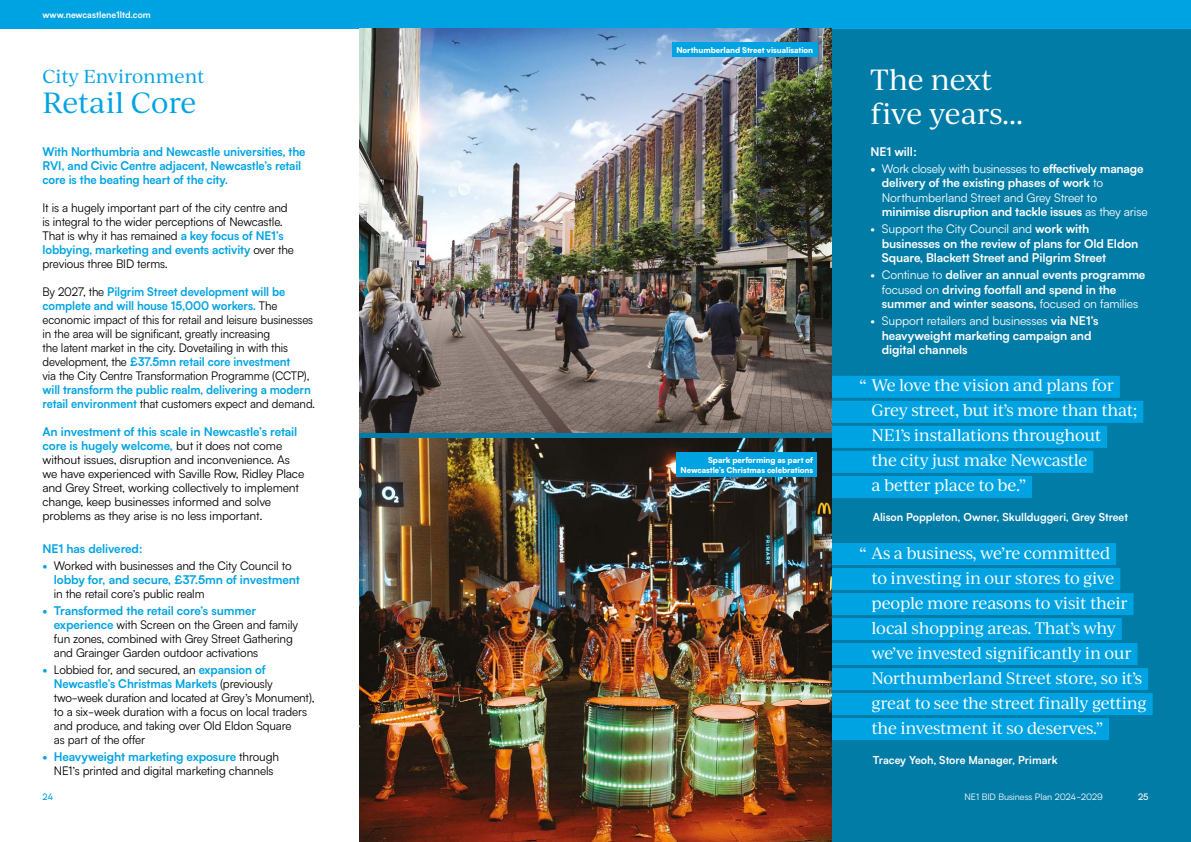
<style>
.page{position:relative;width:1191px;height:842px;background:#fff}
.page>*{position:absolute;margin:0;border:0;box-sizing:border-box;transform-origin:0 0}
.t1{font:28px/33.6px "Ivy Journal";letter-spacing:-.01em;color:#fff}
.t2{font:28px "Ivy Journal";letter-spacing:-.01em;color:#00a3e2}
.t3{font:18px "Ivy Journal";color:#00a3e2}
.t4{font:16px/25px "Ivy Journal";letter-spacing:-.02em;color:#fff}
.t5{font:12px/14px "Satoshi";letter-spacing:-.01em;color:#000}
.t6{font:700 12px/14.4px "Satoshi";letter-spacing:-.01em;color:#fff}
.t7{font:12px/14px "Satoshi";letter-spacing:-.01em;color:#000;scale:.95 1}
.t8{font:700 12px/14px "Satoshi";letter-spacing:-.01em;color:#00a3e2}
.t9{font:700 12px/14px "Satoshi";letter-spacing:-.01em;color:#00a3e2;scale:.95 1}
.t10{font:700 11px "Satoshi";color:#fff}
.t11{font:9px "Satoshi";color:#fff}
.t12{font:700 9px "Satoshi";color:#fff}
.t13{font:500 9px "Satoshi";color:#00a3e2}
.t14{font:500 9px "Satoshi";color:#fff}
.t15{font:900 8px/9.6px "Satoshi";letter-spacing:-.01em;color:#fff;text-align:right}
.s1{font-weight:700;color:#00a3e2}
.s2{font-weight:400;color:#000}
.s3{font-weight:400}
</style>
<div class="page">
<div style="left:359px;top:0;width:832px;height:842px;background:#007ca7"></div>
<div style="left:805px;top:376px;width:314px;height:22px;background:#00a3e2"></div>
<div style="left:805px;top:401px;width:338px;height:22px;background:#00a3e2"></div>
<div style="left:805px;top:426px;width:302px;height:22px;background:#00a3e2"></div>
<div style="left:805px;top:451px;width:288px;height:22px;background:#00a3e2"></div>
<div style="left:805px;top:476px;width:227px;height:22px;background:#00a3e2"></div>
<div style="left:805px;top:543px;width:311px;height:22px;background:#00a3e2"></div>
<div style="left:805px;top:568px;width:315px;height:22px;background:#00a3e2"></div>
<div style="left:805px;top:593px;width:328px;height:22px;background:#00a3e2"></div>
<div style="left:805px;top:618px;width:316px;height:22px;background:#00a3e2"></div>
<div style="left:805px;top:643px;width:332px;height:22px;background:#00a3e2"></div>
<div style="left:805px;top:668px;width:343px;height:22px;background:#00a3e2"></div>
<div style="left:805px;top:693px;width:347px;height:22px;background:#00a3e2"></div>
<div style="left:805px;top:718px;width:304px;height:22px;background:#00a3e2"></div>
<svg style="left:779px;top:432px;width:52px;height:6px"></svg>
<div style="left:0;top:0;width:1191px;height:28px;background:#00a3e2"></div>
<img style="left:359px;top:438px;width:472px;height:404px">
<div style="left:676px;top:452px;width:141px;height:25px;background:#00a3e2"></div>
<img style="left:359px;top:28px;width:472px;height:404px">
<div style="left:672px;top:43px;width:145px;height:14px;background:#00a3e2"></div>
<p class="t12" style="left:43px;top:8px;width:110px">www.newcastlene1ltd.com</p>
<p class="t15" style="left:676px;top:44px;width:138px">Northumberland Street visualisation</p>
<h2 class="t3" style="left:43px;top:64px;width:164px">City Environment</h2>
<h1 class="t2" style="left:43px;top:83px;width:155px">Retail Core</h1>
<h1 class="t1" style="left:870px;top:62px;width:154px">The next five years...</h1>
<p class="t8" style="left:43px;top:143px;width:264px">With Northumbria and Newcastle universities, the<br>RVI, and Civic Centre adjacent, Newcastle’s retail core is the beating heart of the city.</p>
<p class="t5" style="left:43px;top:200px;width:253px">It is a hugely important part of the city centre and is integral to the wider perceptions of Newcastle.<br>That is why it has remained <span class="s1">a key focus of NE1’s lobbying, marketing and events activity</span> over the previous three BID terms.</p>
<p class="t7" style="left:43px;top:284px;width:286px">By 2027, the <span class="s1">Pilgrim Street development will be complete and will house 15,000 workers.</span> The economic impact of this for retail and leisure businesses in the area will be significant, greatly increasing<br>the latent market in the city. Dovetailing in with this development, the <span class="s1">£37.5mn retail core investment<br></span>via the City Centre Transformation Programme (CCTP),</p>
<p class="t9" style="left:43px;top:381px;width:288px">will transform the public realm, delivering a modern retail environment <span class="s2">that customers expect and demand.</span></p>
<p class="t5" style="left:43px;top:424px;width:263px"><span class="s1">An investment of this scale in Newcastle’s retail core is hugely welcome,</span> but it does not come without issues, disruption and inconvenience. As we have experienced with Saville Row, Ridley Place and Grey Street, working collectively to implement change, keep businesses informed and solve problems as they arise is no less important.</p>
<p class="t8" style="left:43px;top:541px;width:102px">NE1 has delivered:</p>
<p class="t8" style="left:54px;top:558px;width:247px;text-indent:-11px">• <span class="s2">Worked with businesses and the City Council to </span>lobby for, and secure, £37.5mn of investment</p>
<p class="t5" style="left:54px;top:586px;width:152px">in the retail core’s public realm</p>
<p class="t5" style="left:54px;top:603px;width:246px;text-indent:-11px"><span class="s1">• Transformed the retail core’s summer experience</span> with Screen on the Green and family fun zones, combined with Grey Street Gathering and Grainger Garden outdoor activations</p>
<p class="t5" style="left:54px;top:662px;width:262px;text-indent:-11px"><span class="s1">•</span> Lobbied for, and secured, an <span class="s1">expansion of Newcastle’s Christmas Markets</span> (previously two-week duration and located at Grey’s Monument), to a six-week duration with a focus on local traders and produce, and taking over Old Eldon Square<br>as part of the offer</p>
<p class="t5" style="left:43px;top:749px;width:238px;text-align:center"><span class="s1">• Heavyweight marketing exposure</span> through<br>NE1’s printed and digital marketing channels</p>
<p class="t13" style="left:43px;top:790px;width:12px">24</p>
<p class="t15" style="left:680px;top:455px;width:134px">Spark performing as part of<br>Newcastle’s Christmas celebrations</p>
<p class="t6" style="left:870px;top:143px;width:48px">NE1 will:</p>
<p class="t6" style="left:882px;top:160px;width:267px;text-indent:-11px">• <span class="s3">Work closely with businesses to</span> effectively manage delivery of the existing phases of work <span class="s3">to Northumberland Street and Grey Street to </span>minimise disruption and tackle issues <span class="s3">as they arise</span></p>
<p class="t6" style="left:882px;top:221px;width:258px;text-indent:-11px"><span class="s3">• Support the City Council and</span> work with businesses on the review of plans for Old Eldon<br>Square, Blackett Street and Pilgrim Street</p>
<p class="t6" style="left:882px;top:267px;width:265px;text-indent:-11px"><span class="s3">• Continue to</span> deliver an annual events programme <span class="s3">focused on</span> driving footfall and spend in the summer and winter seasons, <span class="s3">focused on families</span></p>
<p class="t6" style="left:882px;top:313px;width:218px;text-indent:-11px"><span class="s3">• Support retailers and businesses</span> via NE1’s heavyweight marketing campaign and digital channels</p>
<h3 class="t4" style="left:871px;top:372px;width:267px;text-indent:-12px">“ We love the vision and plans for<br>Grey street, but it’s more than that;<br>NE1’s installations throughout<br>the city just make Newcastle<br>a better place to be.”</h3>
<p class="t10" style="left:873px;top:509px;width:257px">Alison Poppleton, Owner, Skullduggeri, Grey Street</p>
<p class="t4" style="left:871px;top:539px;width:277px;text-indent:-12px">“ As a business, we’re committed<br>to investing in our stores to give people more reasons to visit their local shopping areas. That’s why we’ve invested significantly in our Northumberland Street store, so it’s great to see the street finally getting the investment it so deserves.”</p>
<p class="t10" style="left:873px;top:751px;width:186px">Tracey Yeoh, Store Manager, Primark</p>
<p class="t11" style="left:964px;top:791px;width:140px">NE1 BID Business Plan 2024-2029</p>
<p class="t14" style="left:1138px;top:790px;width:12px">25</p>
</div>
